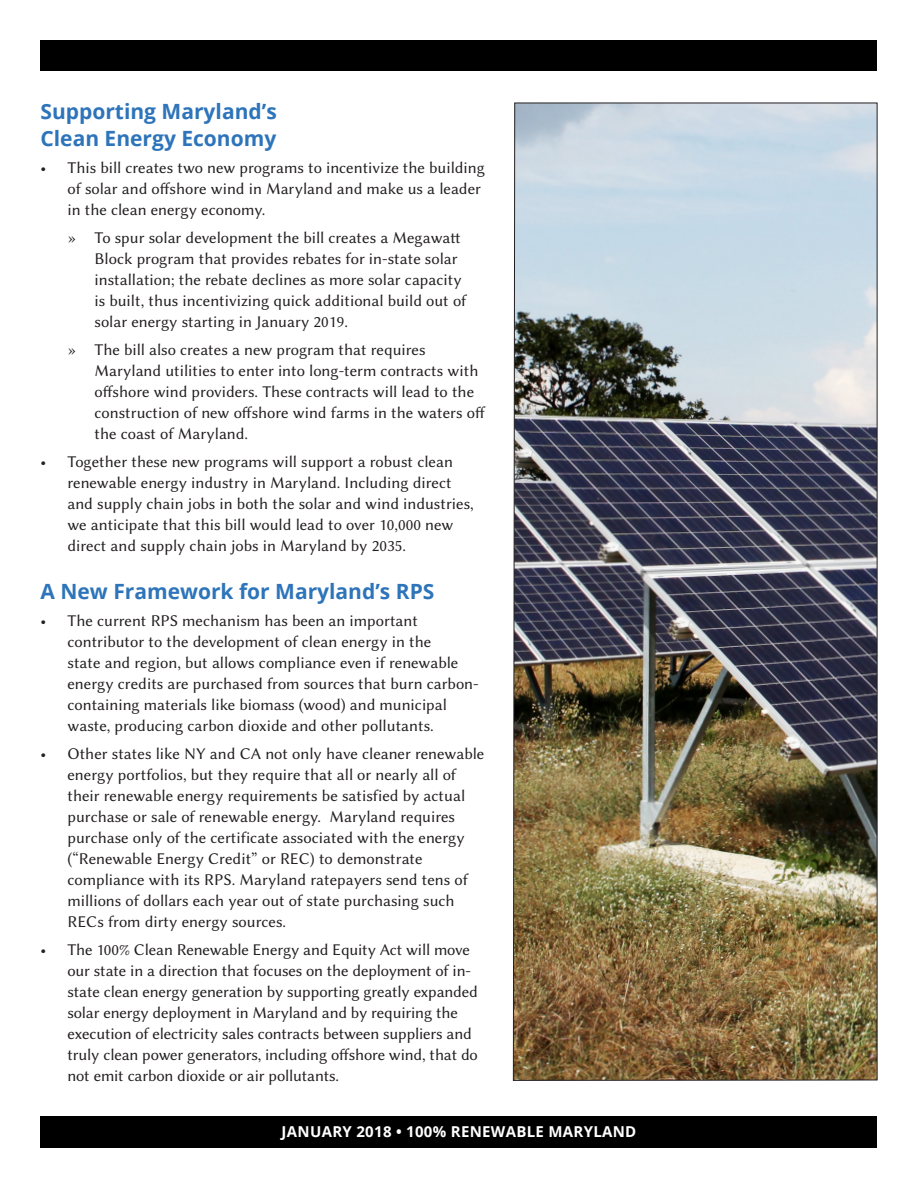
<style>
.page{position:relative;width:918px;height:1188px;background:#fff}
.page>*{position:absolute;margin:0;border:0;box-sizing:border-box;transform-origin:0 0}
.SectionHead{font:700 21px "Open Sans";color:#2d74ba}
.MainText{font:16.5px/21px "Lin Biolinum O";color:#231f20}
.t1{font:700 15px "Open Sans";letter-spacing:.02em;color:#fff}
</style>
<div class="page">
<div style="left:40px;top:40px;width:838px;height:31px;background:#000"></div>
<img style="left:513px;top:102px;width:365px;height:979px">
<div style="left:40px;top:1116px;width:838px;height:32px;background:#000"></div>
<p class="SectionHead" style="left:40px;top:96px;width:238px">Supporting Maryland’s</p>
<p class="SectionHead" style="left:40px;top:123px;width:237px">Clean Energy Economy</p>
<p class="MainText" style="left:68px;top:158px;width:419px;text-indent:-27px">• This bill creates two new programs to incentivize the building of solar and offshore wind in Maryland and make us a leader in the clean energy economy.</p>
<p class="MainText" style="left:94px;top:228px;width:373px;text-indent:-27px">» To spur solar development the bill creates a Megawatt Block program that provides rebates for in-state solar installation; the rebate declines as more solar capacity is built, thus incentivizing quick additional build out of solar energy starting in January 2019.</p>
<p class="MainText" style="left:94px;top:339px;width:392px;text-indent:-27px">» The bill also creates a new program that requires Maryland utilities to enter into long-term contracts with offshore wind providers. These contracts will lead to the construction of new offshore wind farms in the waters off the coast of Maryland.</p>
<p class="MainText" style="left:68px;top:451px;width:408px;text-indent:-27px">• Together these new programs will support a robust clean renewable energy industry in Maryland. Including direct and supply chain jobs in both the solar and wind industries, we anticipate that this bill would lead to over 10,000 new direct and supply chain jobs in Maryland by 2035.</p>
<p class="SectionHead" style="left:40px;top:576px;width:395px">A New Framework for Maryland’s RPS</p>
<p class="MainText" style="left:68px;top:611px;width:413px;text-indent:-27px">• The current RPS mechanism has been an important contributor to the development of clean energy in the<br>state and region, but allows compliance even if renewable energy credits are purchased from sources that burn carbon&shy;containing materials like biomass (wood) and municipal waste, producing carbon dioxide and other pollutants.</p>
<p class="MainText" style="left:68px;top:743px;width:418px;text-indent:-27px">• Other states like NY and CA not only have cleaner renewable energy portfolios, but they require that all or nearly all of their renewable energy requirements be satisfied by actual purchase or sale of renewable energy. Maryland requires purchase only of the certificate associated with the energy (“Renewable Energy Credit” or REC) to demonstrate compliance with its RPS. Maryland ratepayers send tens of millions of dollars each year out of state purchasing such RECs from dirty energy sources.</p>
<p class="MainText" style="left:68px;top:939px;width:412px;text-indent:-27px">• The 100% Clean Renewable Energy and Equity Act will move our state in a direction that focuses on the deployment of in&shy;state clean energy generation by supporting greatly expanded solar energy deployment in Maryland and by requiring the execution of electricity sales contracts between suppliers and truly clean power generators, including offshore wind, that do not emit carbon dioxide or air pollutants.</p>
<p class="t1" style="left:282px;top:1121px;width:356px">JANUARY 2018 • 100% RENEWABLE MARYLAND</p>
</div>
